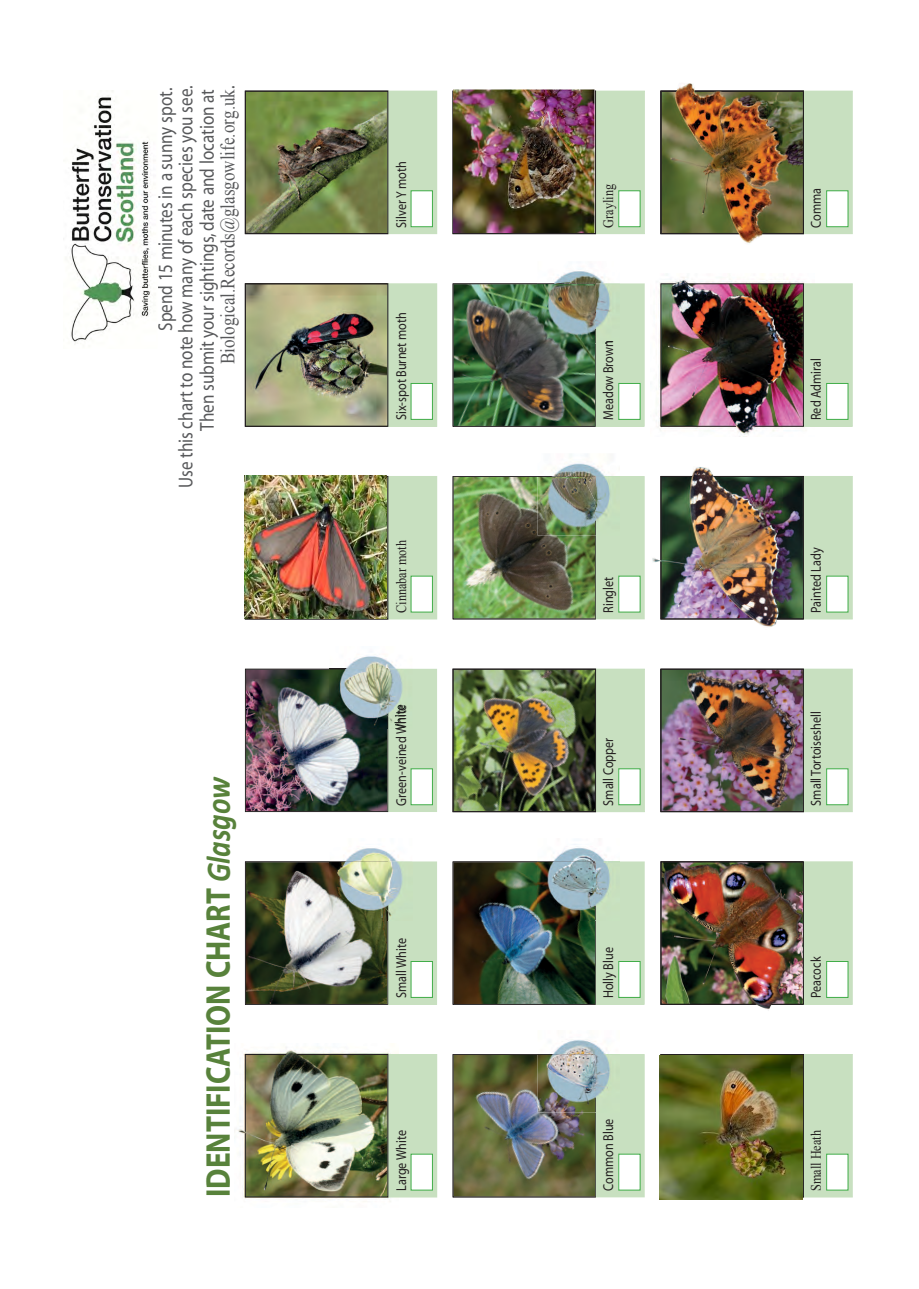
<style>
.page{position:relative;width:919px;height:1289px;background:#fff}
.page>*{position:absolute;margin:0;border:0;box-sizing:border-box;transform-origin:0 0}
.t1{font:700 34.5px "Myriad";color:#58823b;scale:.85 1}
.t2{font:20.1px/20.9px "Myriad";color:#58595b;text-align:right;scale:.85 1}
.t3{font:20.1px "Times New Roman";color:#58595b;scale:.85 1}
.t4{font:14.4px "Myriad";color:#231f20;scale:.85 1}
.t5{font:14.4px "Times New Roman";color:#231f20;scale:.85 1}
.s1{font-family:"Myriad"}
.s2{font-family:"Calibri";font-style:italic}
</style>
<div class="page">
<img style="left:237px;top:1047px;width:161px;height:155px">
<img style="left:247px;top:93px;width:139px;height:139px">
<img style="left:247px;top:285px;width:139px;height:139px">
<img style="left:662px;top:93px;width:139px;height:139px">
<img style="left:662px;top:670px;width:139px;height:140px">
<img style="left:656px;top:273px;width:158px;height:164px">
<img style="left:454px;top:670px;width:140px;height:140px">
<div style="left:388px;top:1054px;width:48px;height:142px;background:#c8e0c0"></div>
<div style="left:387px;top:1054px;width:50px;height:143px;border:1px solid #c8e0c0"></div>
<div style="left:388px;top:91px;width:48px;height:143px;background:#c8e0c0"></div>
<div style="left:387px;top:91px;width:50px;height:143px;border:1px solid #c8e0c0"></div>
<div style="left:388px;top:284px;width:48px;height:142px;background:#c8e0c0"></div>
<div style="left:387px;top:283px;width:50px;height:143px;border:1px solid #c8e0c0"></div>
<div style="left:388px;top:476px;width:48px;height:143px;background:#c8e0c0"></div>
<div style="left:387px;top:476px;width:50px;height:143px;border:1px solid #c8e0c0"></div>
<div style="left:803px;top:1054px;width:49px;height:142px;background:#c8e0c0"></div>
<div style="left:803px;top:1054px;width:49px;height:143px;border:1px solid #c8e0c0"></div>
<div style="left:803px;top:91px;width:49px;height:143px;background:#c8e0c0"></div>
<div style="left:803px;top:91px;width:49px;height:143px;border:1px solid #c8e0c0"></div>
<div style="left:803px;top:284px;width:49px;height:142px;background:#c8e0c0"></div>
<div style="left:803px;top:283px;width:49px;height:143px;border:1px solid #c8e0c0"></div>
<div style="left:803px;top:861px;width:49px;height:143px;background:#c8e0c0"></div>
<div style="left:803px;top:861px;width:49px;height:143px;border:1px solid #c8e0c0"></div>
<div style="left:803px;top:669px;width:49px;height:142px;background:#c8e0c0"></div>
<div style="left:803px;top:668px;width:49px;height:144px;border:1px solid #c8e0c0"></div>
<div style="left:803px;top:476px;width:49px;height:143px;background:#c8e0c0"></div>
<div style="left:803px;top:476px;width:49px;height:143px;border:1px solid #c8e0c0"></div>
<div style="left:595px;top:91px;width:49px;height:143px;background:#c8e0c0"></div>
<div style="left:595px;top:669px;width:49px;height:142px;background:#c8e0c0"></div>
<div style="left:595px;top:668px;width:49px;height:144px;border:1px solid #c8e0c0"></div>
<div style="left:411px;top:1154px;width:21px;height:36px;background:#fff"></div>
<div style="left:410px;top:1153px;width:23px;height:37px;border:1px solid #41ad49"></div>
<div style="left:411px;top:191px;width:21px;height:36px;background:#fff"></div>
<div style="left:410px;top:190px;width:23px;height:37px;border:1px solid #41ad49"></div>
<div style="left:411px;top:576px;width:21px;height:36px;background:#fff"></div>
<div style="left:410px;top:575px;width:23px;height:37px;border:1px solid #41ad49"></div>
<div style="left:411px;top:383px;width:21px;height:36px;background:#fff"></div>
<div style="left:410px;top:383px;width:23px;height:37px;border:1px solid #41ad49"></div>
<div style="left:826px;top:1154px;width:22px;height:36px;background:#fff"></div>
<div style="left:826px;top:1153px;width:22px;height:37px;border:1px solid #41ad49"></div>
<div style="left:826px;top:191px;width:22px;height:36px;background:#fff"></div>
<div style="left:826px;top:190px;width:22px;height:37px;border:1px solid #41ad49"></div>
<div style="left:826px;top:961px;width:22px;height:36px;background:#fff"></div>
<div style="left:826px;top:961px;width:22px;height:36px;border:1px solid #41ad49"></div>
<div style="left:826px;top:768px;width:22px;height:36px;background:#fff"></div>
<div style="left:826px;top:768px;width:22px;height:37px;border:1px solid #41ad49"></div>
<div style="left:826px;top:576px;width:22px;height:36px;background:#fff"></div>
<div style="left:826px;top:575px;width:22px;height:37px;border:1px solid #41ad49"></div>
<div style="left:826px;top:383px;width:22px;height:36px;background:#fff"></div>
<div style="left:826px;top:383px;width:22px;height:37px;border:1px solid #41ad49"></div>
<div style="left:618px;top:191px;width:22px;height:36px;background:#fff"></div>
<div style="left:618px;top:190px;width:22px;height:37px;border:1px solid #41ad49"></div>
<div style="left:618px;top:768px;width:22px;height:36px;background:#fff"></div>
<div style="left:618px;top:768px;width:22px;height:37px;border:1px solid #41ad49"></div>
<div style="left:245px;top:1054px;width:143px;height:143px;border:1px solid #231f20"></div>
<div style="left:245px;top:91px;width:143px;height:143px;border:1px solid #231f20"></div>
<div style="left:245px;top:283px;width:143px;height:143px;border:1px solid #231f20"></div>
<div style="left:245px;top:476px;width:143px;height:143px;border:1px solid #231f20"></div>
<svg style="left:245px;top:861px;width:192px;height:143px;background:#828c77"></svg>
<img style="left:245px;top:668px;width:192px;height:144px">
<div style="left:660px;top:91px;width:143px;height:143px;border:1px solid #231f20"></div>
<div style="left:660px;top:283px;width:143px;height:143px;border:1px solid #231f20"></div>
<div style="left:660px;top:668px;width:143px;height:144px;border:1px solid #231f20"></div>
<div style="left:660px;top:861px;width:143px;height:143px;border:1px solid #231f20"></div>
<div style="left:452px;top:91px;width:144px;height:143px;border:1px solid #231f20"></div>
<div style="left:452px;top:668px;width:144px;height:144px;border:1px solid #231f20"></div>
<img style="left:243px;top:1051px;width:141px;height:142px">
<img style="left:672px;top:83px;width:117px;height:161px">
<img style="left:662px;top:281px;width:138px;height:154px">
<img style="left:663px;top:863px;width:138px;height:147px">
<img style="left:652px;top:467px;width:148px;height:160px">
<img style="left:346px;top:655px;width:49px;height:13px">
<img style="left:330px;top:668px;width:82px;height:60px">
<img style="left:345px;top:848px;width:52px;height:13px">
<img style="left:330px;top:861px;width:82px;height:59px">
<img style="left:553px;top:844px;width:53px;height:17px">
<img style="left:452px;top:861px;width:192px;height:143px">
<img style="left:537px;top:861px;width:59px;height:59px">
<img style="left:553px;top:1040px;width:53px;height:14px">
<img style="left:452px;top:1054px;width:192px;height:143px">
<img style="left:537px;top:1054px;width:59px;height:58px">
<img style="left:554px;top:271px;width:51px;height:12px">
<img style="left:452px;top:283px;width:192px;height:143px">
<img style="left:537px;top:283px;width:59px;height:60px">
<img style="left:551px;top:454px;width:54px;height:22px">
<img style="left:452px;top:476px;width:192px;height:143px">
<img style="left:537px;top:476px;width:59px;height:59px">
<img style="left:70px;top:90px;width:81px;height:254px">
<img style="left:453px;top:89px;width:142px;height:144px">
<img style="left:244px;top:476px;width:142px;height:142px">
<img style="left:659px;top:1055px;width:143px;height:144px">
<h2 class="t2" style="left:156px;top:488px;width:475px;rotate:-90deg">Spend 15 minutes in a sunny spot.<br>Use this chart to note how many of each species you see.<br>Then submit your sightings, date and location at</h2>
<h2 class="t3" style="left:214px;top:364px;width:329px;rotate:-90deg">Biological.Records@glasgowlife.org.uk<span class="s1">.</span></h2>
<h1 class="t1" style="left:200px;top:1196px;width:496px;rotate:-90deg">IDENTIFICATION CHART <span class="s2">Glasgow</span></h1>
<p class="t4" style="left:394px;top:227px;width:80px;rotate:-90deg">Silver Y moth</p>
<p class="t4" style="left:394px;top:420px;width:129px;rotate:-90deg">Six-spot Burnet moth</p>
<p class="t5" style="left:391px;top:613px;width:87px;rotate:-90deg">Cinnabar moth</p>
<p class="t4" style="left:394px;top:805px;width:121px;rotate:-90deg">Green-veined White</p>
<p class="t4" style="left:394px;top:998px;width:72px;rotate:-90deg">Small White</p>
<p class="t4" style="left:394px;top:1190px;width:73px;rotate:-90deg">Large White</p>
<p class="t5" style="left:598px;top:227px;width:52px;rotate:-90deg">Grayling</p>
<p class="t4" style="left:601px;top:420px;width:95px;rotate:-90deg">Meadow Brown</p>
<p class="t4" style="left:601px;top:613px;width:44px;rotate:-90deg">Ringlet</p>
<p class="t4" style="left:601px;top:805px;width:81px;rotate:-90deg">Small Copper</p>
<p class="t4" style="left:601px;top:998px;width:62px;rotate:-90deg">Holly Blue</p>
<p class="t4" style="left:601px;top:1190px;width:87px;rotate:-90deg">Common Blue</p>
<p class="t4" style="left:808px;top:227px;width:48px;rotate:-90deg">Comma</p>
<p class="t4" style="left:808px;top:420px;width:75px;rotate:-90deg">Red Admiral</p>
<p class="t4" style="left:808px;top:613px;width:78px;rotate:-90deg">Painted Lady</p>
<p class="t4" style="left:808px;top:805px;width:112px;rotate:-90deg">Small Tortoiseshell</p>
<p class="t4" style="left:808px;top:998px;width:50px;rotate:-90deg">Peacock</p>
<p class="t5" style="left:806px;top:1190px;width:73px;rotate:-90deg">Small Heath</p>
</div>
